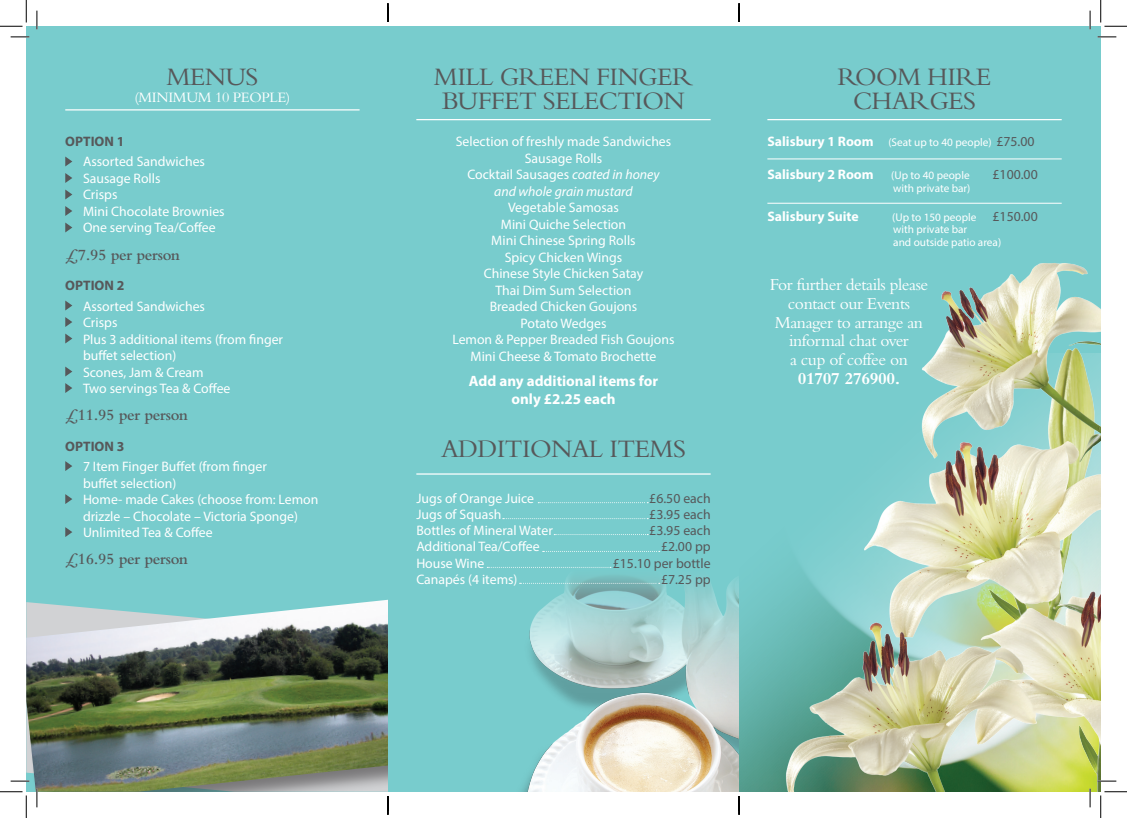
<style>
.page{position:relative;width:1127px;height:818px;background:#fff}
.page>*{position:absolute;margin:0;border:0;box-sizing:border-box;transform-origin:0 0}
.t1{font:26.25px/23.8px "Bembo";letter-spacing:-.025em;color:#57585a;text-align:center}
.t2{font:17.5px/18.8px "Bembo";letter-spacing:-.025em;color:#fff;text-align:center}
.t3{font:700 17.5px "Bembo";letter-spacing:-.025em;color:#fff}
.t4{font:600 16.25px "Bembo";letter-spacing:-.025em;color:#57585a}
.t5{font:700 15px "Myriad Pro";color:#fff}
.t6{font:15px "Bembo";letter-spacing:-.025em;color:#fff}
.t7{font:13.75px/16.5px "Myriad Pro";color:#fff}
.t8{font:13.75px "Myriad Pro";color:#57585a}
.t9{font:700 13.75px "Myriad Pro";color:#fff}
.t10{font:700 13.75px "Myriad Pro";color:#57585a}
.t11{font:italic 13.75px "Myriad Pro";color:#fff}
.t12{font:11.25px "Myriad Pro";color:#fff}
.s1{font-style:italic}
.s2{font-weight:700;font-size:13.75px}
.s3{font-size:13.75px;color:#57585a}
</style>
<div class="page">
<div style="left:26px;top:26px;width:1074px;height:766px;background:#78cccd"></div>
<hr style="left:65px;top:109px;width:294px;height:1px;background:#fff">
<svg style="left:65px;top:156px;width:7px;height:10px"></svg>
<svg style="left:65px;top:173px;width:7px;height:10px"></svg>
<svg style="left:65px;top:189px;width:7px;height:10px"></svg>
<svg style="left:65px;top:206px;width:7px;height:10px"></svg>
<svg style="left:65px;top:222px;width:7px;height:10px"></svg>
<svg style="left:65px;top:301px;width:7px;height:9px"></svg>
<svg style="left:65px;top:317px;width:7px;height:10px"></svg>
<svg style="left:65px;top:334px;width:7px;height:9px"></svg>
<svg style="left:65px;top:367px;width:7px;height:9px"></svg>
<svg style="left:65px;top:383px;width:7px;height:10px"></svg>
<svg style="left:65px;top:461px;width:7px;height:10px"></svg>
<svg style="left:65px;top:494px;width:7px;height:10px"></svg>
<svg style="left:65px;top:527px;width:7px;height:10px"></svg>
<hr style="left:416px;top:119px;width:294px;height:1px;background:#fff">
<hr style="left:767px;top:119px;width:294px;height:1px;background:#fff">
<img style="left:26px;top:600px;width:362px;height:192px">
<svg style="left:538px;top:502px;width:110px;height:1px"></svg>
<svg style="left:502px;top:518px;width:146px;height:1px"></svg>
<svg style="left:554px;top:534px;width:94px;height:1px"></svg>
<svg style="left:542px;top:551px;width:117px;height:1px"></svg>
<hr style="left:416px;top:473px;width:294px;height:2px;background:#fff">
<hr style="left:767px;top:159px;width:294px;height:1px;background:#fff">
<hr style="left:767px;top:203px;width:294px;height:1px;background:#fff">
<img style="left:738px;top:263px;width:362px;height:529px">
<img style="left:519px;top:566px;width:219px;height:226px">
<svg style="left:519px;top:583px;width:140px;height:1px"></svg>
<svg style="left:487px;top:567px;width:124px;height:1px"></svg>
<svg style="left:11px;top:36px;width:18px;height:2px"></svg>
<svg style="left:1097px;top:36px;width:18px;height:2px"></svg>
<svg style="left:11px;top:780px;width:18px;height:2px"></svg>
<svg style="left:1097px;top:780px;width:18px;height:2px"></svg>
<svg style="left:36px;top:11px;width:2px;height:18px"></svg>
<svg style="left:36px;top:788px;width:2px;height:19px"></svg>
<svg style="left:1089px;top:11px;width:1px;height:18px"></svg>
<svg style="left:1088px;top:788px;width:2px;height:19px"></svg>
<svg style="left:0;top:0;width:27px;height:27px"></svg>
<svg style="left:0;top:791px;width:27px;height:27px"></svg>
<svg style="left:1100px;top:0;width:26px;height:27px"></svg>
<svg style="left:1100px;top:791px;width:26px;height:27px"></svg>
<svg style="left:387px;top:3px;width:1px;height:19px"></svg>
<svg style="left:387px;top:796px;width:1px;height:19px"></svg>
<svg style="left:738px;top:3px;width:1px;height:19px"></svg>
<svg style="left:738px;top:796px;width:1px;height:19px"></svg>
<p class="t1" style="left:166px;top:65px;width:94px">MENUS</p>
<p class="t6" style="left:134px;top:88px;width:158px">(MINIMUM 10 PEOPLE)</p>
<p class="t10" style="left:65px;top:133px;width:61px">OPTION 1</p>
<p class="t7" style="left:83px;top:153px;width:123px">Assorted Sandwiches</p>
<p class="t7" style="left:83px;top:170px;width:79px">Sausage Rolls</p>
<p class="t7" style="left:83px;top:186px;width:36px">Crisps</p>
<p class="t7" style="left:83px;top:203px;width:143px">Mini Chocolate Brownies</p>
<p class="t7" style="left:83px;top:219px;width:134px">One serving Tea/Coffee</p>
<p class="t4" style="left:65px;top:246px;width:116px">£7.95 per person</p>
<p class="t10" style="left:65px;top:277px;width:61px">OPTION 2</p>
<p class="t7" style="left:83px;top:297px;width:123px">Assorted Sandwiches</p>
<p class="t7" style="left:83px;top:314px;width:36px">Crisps</p>
<p class="t7" style="left:83px;top:330px;width:201px">Plus 3 additional items (from finger buffet selection)</p>
<p class="t7" style="left:83px;top:363px;width:122px">Scones, Jam &amp; Cream</p>
<p class="t7" style="left:83px;top:380px;width:149px">Two servings Tea &amp; Coffee</p>
<p class="t4" style="left:65px;top:406px;width:124px">£11.95 per person</p>
<p class="t10" style="left:65px;top:437px;width:61px">OPTION 3</p>
<p class="t7" style="left:83px;top:458px;width:185px">7 Item Finger Buffet (from finger buffet selection)</p>
<p class="t7" style="left:83px;top:491px;width:237px">Home- made Cakes (choose from: Lemon drizzle – Chocolate – Victoria Sponge)</p>
<p class="t7" style="left:83px;top:524px;width:131px">Unlimited Tea &amp; Coffee</p>
<p class="t4" style="left:65px;top:550px;width:124px">£16.95 per person</p>
<p class="t1" style="left:434px;top:65px;width:260px">MILL GREEN FINGER<br>BUFFET SELECTION</p>
<p class="t7" style="left:455px;top:133px;width:217px">Selection of freshly made Sandwiches</p>
<p class="t7" style="left:524px;top:150px;width:79px">Sausage Rolls</p>
<p class="t7" style="left:467px;top:166px;width:193px">Cocktail Sausages <span class="s1">coated in honey</span></p>
<p class="t11" style="left:494px;top:183px;width:140px">and whole grain mustard</p>
<p class="t7" style="left:508px;top:199px;width:112px">Vegetable Samosas</p>
<p class="t7" style="left:500px;top:216px;width:127px">Mini Quiche Selection</p>
<p class="t7" style="left:491px;top:232px;width:146px">Mini Chinese Spring Rolls</p>
<p class="t7" style="left:504px;top:249px;width:119px">Spicy Chicken Wings</p>
<p class="t7" style="left:483px;top:265px;width:161px">Chinese Style Chicken Satay</p>
<p class="t7" style="left:495px;top:282px;width:137px">Thai Dim Sum Selection</p>
<p class="t7" style="left:489px;top:298px;width:149px">Breaded Chicken Goujons</p>
<p class="t7" style="left:520px;top:315px;width:87px">Potato Wedges</p>
<p class="t7" style="left:452px;top:331px;width:224px">Lemon &amp; Pepper Breaded Fish Goujons</p>
<p class="t7" style="left:470px;top:348px;width:187px">Mini Cheese &amp; Tomato Brochette</p>
<p class="t5" style="left:469px;top:371px;width:191px">Add any additional items for</p>
<p class="t5" style="left:511px;top:389px;width:106px">only £2.25 each</p>
<p class="t1" style="left:441px;top:437px;width:246px">ADDITIONAL ITEMS</p>
<p class="t7" style="left:416px;top:489px;width:119px">Jugs of Orange Juice</p>
<p class="t8" style="left:649px;top:489px;width:63px">£6.50 each</p>
<p class="t7" style="left:416px;top:506px;width:87px">Jugs of Squash</p>
<p class="t8" style="left:649px;top:506px;width:63px">£3.95 each</p>
<p class="t7" style="left:416px;top:522px;width:138px">Bottles of Mineral Water</p>
<p class="t8" style="left:649px;top:522px;width:63px">£3.95 each</p>
<p class="t7" style="left:416px;top:538px;width:125px">Additional Tea/Coffee</p>
<p class="t8" style="left:660px;top:538px;width:51px">£2.00 pp</p>
<p class="t7" style="left:416px;top:554px;width:69px">House Wine</p>
<p class="t8" style="left:612px;top:554px;width:99px">£15.10 per bottle</p>
<p class="t7" style="left:416px;top:571px;width:103px">Canapés (4 items)</p>
<p class="t8" style="left:660px;top:571px;width:51px">£7.25 pp</p>
<p class="t1" style="left:837px;top:65px;width:155px">ROOM HIRE</p>
<p class="t1" style="left:853px;top:89px;width:124px">CHARGES</p>
<p class="t12" style="left:767px;top:136px;width:268px"><span class="s2">Salisbury 1 Room</span> (Seat up to 40 people) <span class="s3">£75.00</span></p>
<p class="t9" style="left:767px;top:166px;width:108px">Salisbury 2 Room</p>
<p class="t12" style="left:891px;top:169px;width:80px">(Up to 40 people</p>
<p class="t8" style="left:992px;top:166px;width:47px">£100.00</p>
<p class="t12" style="left:893px;top:181px;width:79px">with private bar)</p>
<p class="t9" style="left:767px;top:207px;width:93px">Salisbury Suite</p>
<p class="t12" style="left:892px;top:210px;width:147px">(Up to 150 people <span class="s3">£150.00</span></p>
<p class="t12" style="left:893px;top:223px;width:75px">with private bar</p>
<p class="t12" style="left:893px;top:235px;width:109px">and outside patio area)</p>
<p class="t2" style="left:769px;top:275px;width:160px">For further details please contact our Events<br>Manager to arrange an informal chat over</p>
<p class="t2" style="left:789px;top:350px;width:119px">a cup of coffee on</p>
<p class="t3" style="left:797px;top:369px;width:104px">01707 276900.</p>
</div>
